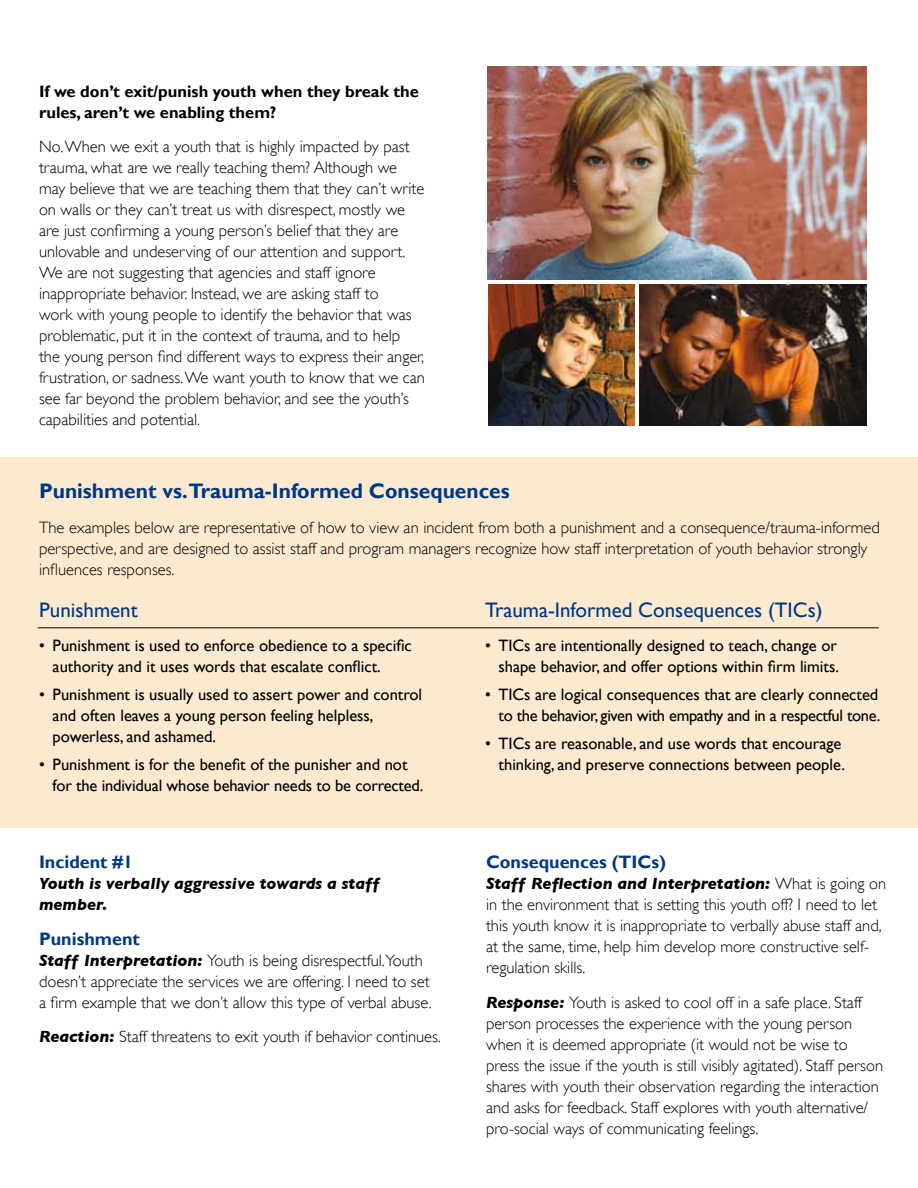
<style>
.page{position:relative;width:918px;height:1188px;background:#fff}
.page>*{position:absolute;margin:0;border:0;box-sizing:border-box;transform-origin:0 0}
.t1{font:21px "Gill Sans";color:#003882}
.t2{font:700 21px "Gill Sans";color:#003882}
.t3{font:700 18px "Gill Sans";color:#003882}
.t4{font:300 16.5px/21px "Gill Sans";color:#000}
.t5{font:16.5px/21px "Gill Sans";color:#000}
.t6{font:16.5px/21px "Gill Sans";letter-spacing:-.02em;color:#000;text-align:right}
.t7{font:700 16.5px/21px "Gill Sans";color:#000}
.t8{font:italic 700 16.5px/21px "Gill Sans";color:#000}
.s1{font-weight:700;font-style:italic}
</style>
<div class="page">
<div style="left:0;top:458px;width:918px;height:370px;background:#fbe9d0"></div>
<hr style="left:38px;top:627px;width:841px;height:1px;background:#000">
<img style="left:488px;top:66px;width:378px;height:213px">
<img style="left:488px;top:284px;width:146px;height:142px">
<img style="left:640px;top:284px;width:226px;height:142px">
<p class="t7" style="left:39px;top:81px;width:381px">If we don’t exit/punish youth when they break the rules, aren’t we enabling them?</p>
<p class="t4" style="left:39px;top:136px;width:387px">No. When we exit a youth that is highly impacted by past trauma, what are we really teaching them? Although we may believe that we are teaching them that they can’t write on walls or they can’t treat us with disrespect, mostly we are just confirming a young person’s belief that they are unlovable and undeserving of our attention and support.<br>We are not suggesting that agencies and staff ignore inappropriate behavior. Instead, we are asking staff to<br>work with young people to identify the behavior that was problematic, put it in the context of trauma, and to help the young person find different ways to express their anger, frustration, or sadness. We want youth to know that we can see far beyond the problem behavior, and see the youth’s capabilities and potential.</p>
<p class="t2" style="left:39px;top:479px;width:472px">Punishment vs.Trauma-Informed Consequences</p>
<p class="t4" style="left:39px;top:517px;width:842px">The examples below are representative of how to view an incident from both a punishment and a consequence/trauma-informed perspective, and are designed to assist staff and program managers recognize how staff interpretation of youth behavior strongly influences responses.</p>
<p class="t1" style="left:39px;top:598px;width:100px">Punishment</p>
<p class="t5" style="left:53px;top:635px;width:361px;text-indent:-13px">• Punishment is used to enforce obedience to a specific authority and it uses words that escalate conflict.</p>
<p class="t5" style="left:53px;top:684px;width:371px;text-indent:-13px">• Punishment is usually used to assert power and control and often leaves a young person feeling helpless, powerless, and ashamed.</p>
<p class="t5" style="left:53px;top:753px;width:372px;text-indent:-13px">• Punishment is for the benefit of the punisher and not for the individual whose behavior needs to be corrected.</p>
<p class="t3" style="left:39px;top:851px;width:96px">Incident #1</p>
<p class="t8" style="left:39px;top:873px;width:342px">Youth is verbally aggressive towards a staff member.</p>
<p class="t3" style="left:39px;top:928px;width:102px">Punishment</p>
<p class="t4" style="left:39px;top:950px;width:394px"><span class="s1">Staff Interpretation:</span> Youth is being disrespectful.Youth doesn’t appreciate the services we are offering. I need to set a firm example that we don’t allow this type of verbal abuse.</p>
<p class="t4" style="left:39px;top:1026px;width:403px"><span class="s1">Reaction:</span> Staff threatens to exit youth if behavior continues.</p>
<p class="t1" style="left:485px;top:598px;width:339px">Trauma-Informed Consequences (TICs)</p>
<p class="t5" style="left:485px;top:635px;width:356px;text-align:right">• TICs are intentionally designed to teach, change or shape behavior, and offer options within firm limits.</p>
<p class="t6" style="left:485px;top:684px;width:397px">• TICs are logical consequences that are clearly connected to the behavior, given with empathy and in a respectful tone.</p>
<p class="t5" style="left:485px;top:732px;width:361px;text-align:right">• TICs are reasonable, and use words that encourage thinking, and preserve connections between people.</p>
<p class="t3" style="left:486px;top:851px;width:182px">Consequences (TICs)</p>
<p class="t4" style="left:486px;top:873px;width:402px"><span class="s1">Staff Reflection and Interpretation:</span> What is going on in the environment that is setting this youth off? I need to let this youth know it is inappropriate to verbally abuse staff and, at the same, time, help him develop more constructive self&shy;regulation skills.</p>
<p class="t4" style="left:486px;top:992px;width:399px"><span class="s1">Response:</span> Youth is asked to cool off in a safe place. Staff person processes the experience with the young person when it is deemed appropriate (it would not be wise to press the issue if the youth is still visibly agitated). Staff person shares with youth their observation regarding the interaction and asks for feedback. Staff explores with youth alternative/ pro-social ways of communicating feelings.</p>
</div>
